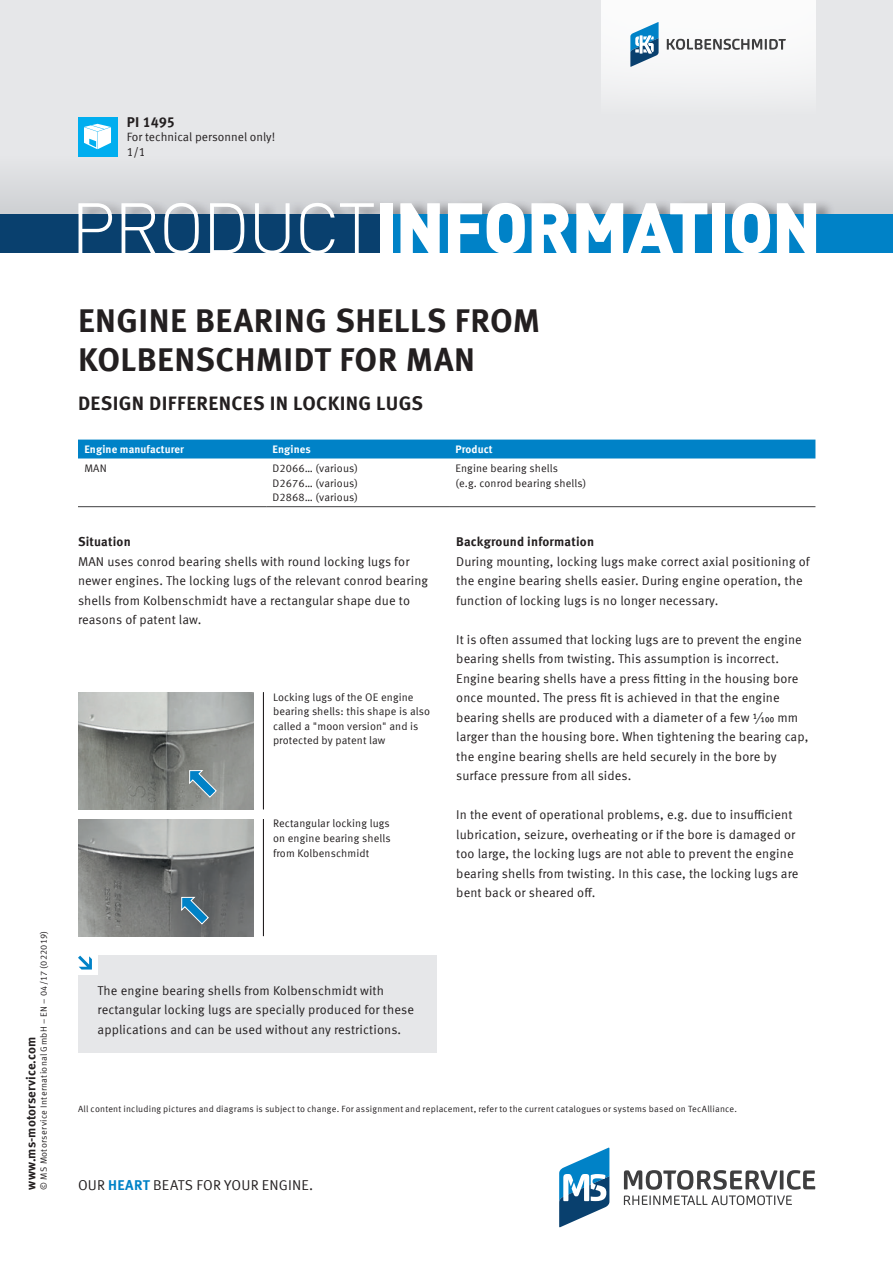
<style>
.page{position:relative;width:893px;height:1263px;background:#fff}
.page>*{position:absolute;margin:0;border:0;box-sizing:border-box;transform-origin:0 0}
.t1{font:900 70.5px "DIN Pro";letter-spacing:-.025em;color:#fff}
.t2{font:700 33px/39px "Meta Offc Pro";letter-spacing:.015em;color:#231f20}
.t3{font:700 19.5px "Meta Offc Pro";letter-spacing:.015em;color:#231f20}
.t4{font:14.25px "Meta Offc Pro Norm";letter-spacing:.01em;color:#231f20}
.t5{font:700 14.25px "Meta Offc Pro";letter-spacing:-.005em;color:#231f20}
.t6{font:12.75px/19.5px "Meta Offc Pro Norm";letter-spacing:.01em;color:#231f20}
.t7{font:700 12.75px "Meta Offc Pro";letter-spacing:.01em;color:#231f20}
.t8{font:12px "Meta Offc Pro Norm";color:#231f20}
.t9{font:10.8px/14.7px "Meta Offc Pro Norm";letter-spacing:.01em;color:#231f20;text-align:justify}
.t10{font:700 10.8px "Meta Offc Pro";letter-spacing:.01em;color:#fff}
.t11{font:9px "Meta Offc Pro Norm";letter-spacing:.025em;color:#231f20}
.s1{font-weight:300}
.s2{font-family:"Meta Offc Pro";font-weight:700;color:#0082c7}
</style>
<div class="page">
<div style="left:0;top:0;width:893px;height:224px;background:#e6e7e9"></div>
<svg style="left:559px;top:1147px;width:50px;height:80px"></svg>
<svg style="left:624px;top:1170px;width:191px;height:35px"></svg>
<div style="left:0;top:156px;width:893px;height:58px;background:#dcdee0"></div>
<div style="left:80px;top:198px;width:756px;height:16px;background:#231f20;opacity:.4"></div>
<div style="left:78px;top:117px;width:39px;height:39px;background:#00aeef"></div>
<svg style="left:84px;top:124px;width:27px;height:25px"></svg>
<div style="left:0;top:214px;width:893px;height:39px;background:#09406e"></div>
<div style="left:386px;top:214px;width:507px;height:39px;background:#0082c7"></div>
<div style="left:601px;top:0;width:215px;height:117px;background:linear-gradient(to right,#f4f4f5,#f5f5f6)"></div>
<svg style="left:630px;top:22px;width:29px;height:45px"></svg>
<svg style="left:667px;top:39px;width:119px;height:11px"></svg>
<img style="left:78px;top:819px;width:175px;height:117px">
<img style="left:78px;top:692px;width:175px;height:117px">
<svg style="left:189px;top:770px;width:28px;height:28px"></svg>
<svg style="left:181px;top:896px;width:28px;height:29px"></svg>
<hr style="left:263px;top:692px;width:1px;height:117px;background:#231f20">
<hr style="left:263px;top:819px;width:1px;height:117px;background:#231f20">
<div style="left:78px;top:440px;width:737px;height:18px;background:#0082c7"></div>
<hr style="left:78px;top:506px;width:188px;height:1px;background:#3e3e3f">
<hr style="left:266px;top:506px;width:183px;height:1px;background:#3e3e3f">
<hr style="left:449px;top:506px;width:366px;height:1px;background:#3e3e3f">
<div style="left:78px;top:955px;width:359px;height:98px;background:#e6e7e9"></div>
<div style="left:78px;top:955px;width:19px;height:20px;background:#fff"></div>
<svg style="left:78px;top:956px;width:14px;height:13px"></svg>
<p class="t11" style="left:37px;top:1189px;width:261px;rotate:-90deg">© MS Motorservice International GmbH – EN – 04/17 (022019)</p>
<p class="t7" style="left:21px;top:1189px;width:154px;rotate:-90deg">www.ms-motorservice.com</p>
<p class="t5" style="left:127px;top:111px;width:50px">PI 1495</p>
<p class="t8" style="left:127px;top:128px;width:150px">For technical personnel only!</p>
<p class="t8" style="left:127px;top:143px;width:20px">1/1</p>
<h1 class="t1" style="left:71px;top:172px;width:752px"><span class="s1">PRODUCT</span>INFORMATION</h1>
<h2 class="t2" style="left:78px;top:298px;width:464px">ENGINE BEARING SHELLS FROM<br>KOLBENSCHMIDT FOR MAN</h2>
<h3 class="t3" style="left:78px;top:387px;width:347px">DESIGN DIFFERENCES IN LOCKING LUGS</h3>
<p class="t10" style="left:84px;top:441px;width:101px">Engine manufacturer</p>
<p class="t10" style="left:273px;top:441px;width:40px">Engines</p>
<p class="t10" style="left:455px;top:441px;width:39px">Product</p>
<p class="t9" style="left:84px;top:460px;width:24px">MAN</p>
<p class="t9" style="left:273px;top:460px;width:87px">D2066… (various)<br>D2676… (various)<br>D2868… (various)</p>
<p class="t9" style="left:455px;top:460px;width:133px">Engine bearing shells<br>(e.g. conrod bearing shells)</p>
<p class="t7" style="left:456px;top:532px;width:139px">Background information</p>
<p class="t6" style="left:456px;top:551px;width:355px">During mounting, locking lugs make correct axial positioning of the engine bearing shells easier. During engine operation, the function of locking lugs is no longer necessary.</p>
<p class="t6" style="left:456px;top:629px;width:354px">It is often assumed that locking lugs are to prevent the engine bearing shells from twisting. This assumption is incorrect.<br>Engine bearing shells have a press fitting in the housing bore once mounted. The press fit is achieved in that the engine bearing shells are produced with a diameter of a few ¹⁄₁₀₀ mm larger than the housing bore. When tightening the bearing cap, the engine bearing shells are held securely in the bore by surface pressure from all sides.</p>
<p class="t6" style="left:456px;top:804px;width:344px">In the event of operational problems, e.g. due to insufficient lubrication, seizure, overheating or if the bore is damaged or too large, the locking lugs are not able to prevent the engine bearing shells from twisting. In this case, the locking lugs are bent back or sheared off.</p>
<p class="t7" style="left:78px;top:532px;width:54px">Situation</p>
<p class="t6" style="left:78px;top:551px;width:352px">MAN uses conrod bearing shells with round locking lugs for newer engines. The locking lugs of the relevant conrod bearing shells from Kolbenschmidt have a rectangular shape due to reasons of patent law.</p>
<p class="t9" style="left:273px;top:689px;width:159px;text-align:left">Locking lugs of the OE engine bearing shells: this shape is also called a "moon version" and is protected by patent law</p>
<p class="t9" style="left:273px;top:815px;width:119px">Rectangular locking lugs on engine bearing shells from Kolbenschmidt</p>
<p class="t6" style="left:97px;top:980px;width:318px">The engine bearing shells from Kolbenschmidt with rectangular locking lugs are specially produced for these applications and can be used without any restrictions.</p>
<p class="t11" style="left:78px;top:1102px;width:661px">All content including pictures and diagrams is subject to change. For assignment and replacement, refer to the current catalogues or systems based on TecAlliance.</p>
<p class="t4" style="left:78px;top:1174px;width:237px">OUR <span class="s2">HEART</span> BEATS FOR YOUR ENGINE.</p>
</div>
